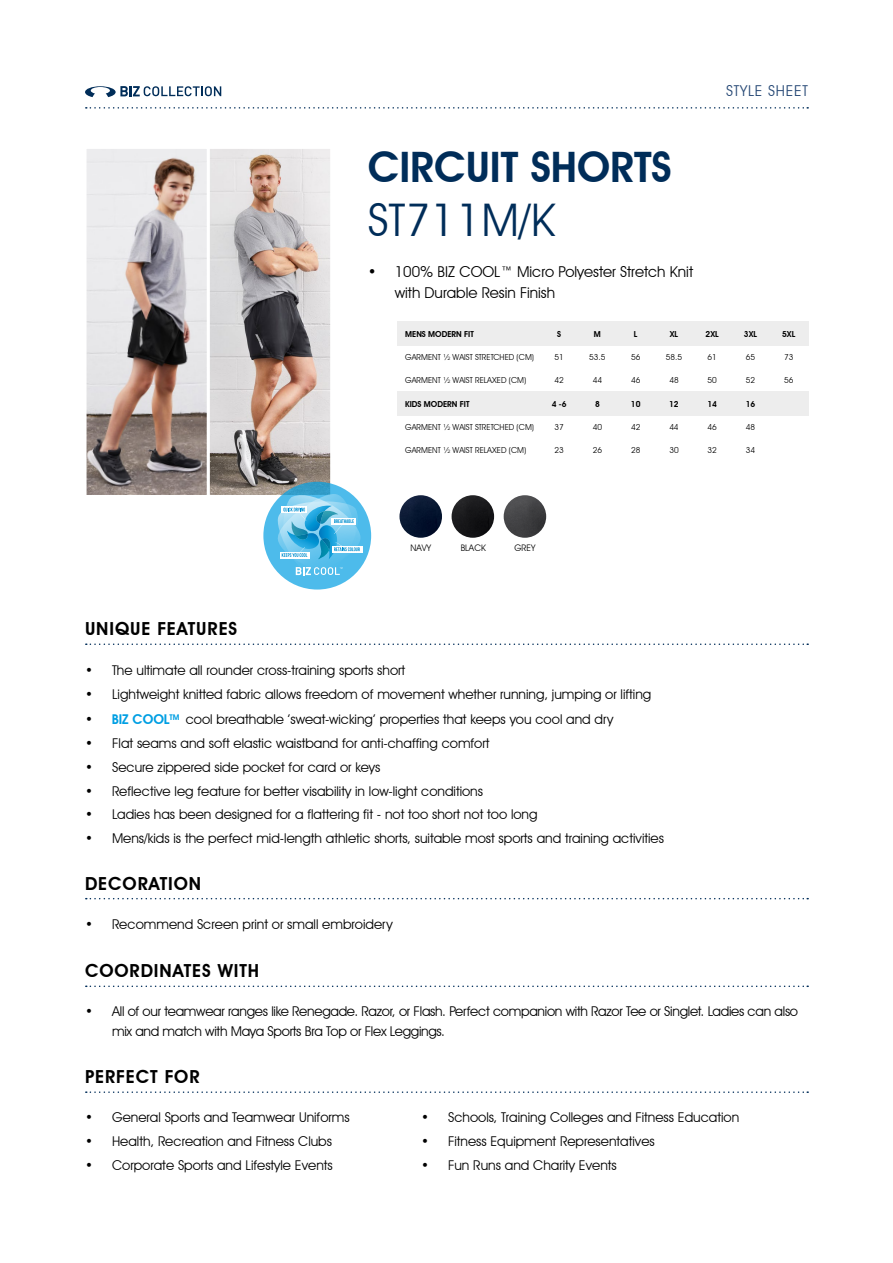
<style>
.page{position:relative;width:893px;height:1263px;background:#fff}
.page>*{position:absolute;margin:0;border:0;box-sizing:border-box;transform-origin:0 0}
.t1{font:45px "Avant Garde IT Cby BT";color:#002d59}
.t2{font:600 42px "Avant Garde IT Cby BT";color:#002d59}
.t3{font:600 18px "Avant Garde IT Cby BT";letter-spacing:.05em;color:#000}
.t4{font:15px/21px "Avant Garde IT Cby BT";color:#000}
.t5{font:15px "Avant Garde IT Cby BT";letter-spacing:.05em;color:#264875}
.t6{font:13.5px "Avant Garde IT Cby BT";color:#000}
.t7{font:13.5px/19.5px "Avant Garde IT Cby BT";letter-spacing:-.02em;color:#000}
.t8{font:9px "Avant Garde IT Cby BT";color:#000}
.t9{font:8.25px "Avant Garde IT Cby BT";color:#000}
.t10{font:600 8.25px "Avant Garde IT Cby BT";color:#000}
.s1{font-weight:600;color:#009fe3}
</style>
<div class="page">
<svg style="left:86px;top:107px;width:722px;height:2px"></svg>
<svg style="left:86px;top:643px;width:722px;height:2px"></svg>
<svg style="left:86px;top:898px;width:722px;height:1px"></svg>
<svg style="left:86px;top:985px;width:722px;height:2px"></svg>
<img style="left:399px;top:495px;width:43px;height:43px;border-radius:21px">
<svg style="left:85px;top:86px;width:136px;height:11px"></svg>
<img style="left:88px;top:150px;width:241px;height:344px">
<div style="left:84px;top:146px;width:126px;height:352px;border:3px solid #fff"></div>
<div style="left:207px;top:146px;width:126px;height:352px;border:3px solid #fff"></div>
<img style="left:452px;top:495px;width:42px;height:43px;border-radius:21px">
<img style="left:504px;top:495px;width:42px;height:43px;border-radius:21px">
<svg style="left:86px;top:1091px;width:722px;height:2px"></svg>
<div style="left:397px;top:322px;width:411px;height:24px;background:#ededed"></div>
<div style="left:397px;top:392px;width:411px;height:24px;background:#ededed"></div>
<svg style="left:263px;top:482px;width:108px;height:107px"></svg>
<svg style="left:275px;top:488px;width:91px;height:93px;background:#70c4e7"></svg>
<h2 class="t2" style="left:368px;top:141px;width:305px">CIRCUIT SHORTS</h2>
<h1 class="t1" style="left:368px;top:192px;width:189px">ST711M/K</h1>
<p class="t4" style="left:395px;top:261px;width:300px;text-indent:-27px">• 100% BIZ COOL™ Micro Polyester Stretch Knit with Durable Resin Finish</p>
<p class="t5" style="left:726px;top:82px;width:83px">STYLE SHEET</p>
<p class="t10" style="left:405px;top:329px;width:70px">MENS MODERN FIT</p>
<p class="t10" style="left:557px;top:329px;width:5px">S</p>
<p class="t10" style="left:594px;top:329px;width:8px">M</p>
<p class="t10" style="left:634px;top:329px;width:5px">L</p>
<p class="t10" style="left:670px;top:329px;width:10px">XL</p>
<p class="t10" style="left:706px;top:329px;width:15px">2XL</p>
<p class="t10" style="left:744px;top:329px;width:15px">3XL</p>
<p class="t10" style="left:782px;top:329px;width:15px">5XL</p>
<p class="t9" style="left:405px;top:352px;width:130px">GARMENT ½ WAIST STRETCHED (CM)</p>
<p class="t9" style="left:554px;top:352px;width:11px">51</p>
<p class="t9" style="left:589px;top:352px;width:18px">53.5</p>
<p class="t9" style="left:631px;top:352px;width:11px">56</p>
<p class="t9" style="left:666px;top:352px;width:18px">58.5</p>
<p class="t9" style="left:708px;top:352px;width:11px">61</p>
<p class="t9" style="left:746px;top:352px;width:11px">65</p>
<p class="t9" style="left:784px;top:352px;width:11px">73</p>
<p class="t9" style="left:405px;top:375px;width:122px">GARMENT ½ WAIST RELAXED (CM)</p>
<p class="t9" style="left:554px;top:375px;width:11px">42</p>
<p class="t9" style="left:593px;top:375px;width:11px">44</p>
<p class="t9" style="left:631px;top:375px;width:11px">46</p>
<p class="t9" style="left:669px;top:375px;width:11px">48</p>
<p class="t9" style="left:708px;top:375px;width:11px">50</p>
<p class="t9" style="left:746px;top:375px;width:11px">52</p>
<p class="t9" style="left:784px;top:375px;width:11px">56</p>
<p class="t10" style="left:405px;top:399px;width:66px">KIDS MODERN FIT</p>
<p class="t10" style="left:552px;top:399px;width:16px">4 -6</p>
<p class="t10" style="left:595px;top:399px;width:6px">8</p>
<p class="t10" style="left:631px;top:399px;width:11px">10</p>
<p class="t10" style="left:669px;top:399px;width:11px">12</p>
<p class="t10" style="left:707px;top:399px;width:11px">14</p>
<p class="t10" style="left:746px;top:399px;width:11px">16</p>
<p class="t9" style="left:405px;top:422px;width:130px">GARMENT ½ WAIST STRETCHED (CM)</p>
<p class="t9" style="left:554px;top:422px;width:11px">37</p>
<p class="t9" style="left:593px;top:422px;width:11px">40</p>
<p class="t9" style="left:631px;top:422px;width:11px">42</p>
<p class="t9" style="left:669px;top:422px;width:11px">44</p>
<p class="t9" style="left:708px;top:422px;width:11px">46</p>
<p class="t9" style="left:746px;top:422px;width:11px">48</p>
<p class="t9" style="left:405px;top:445px;width:122px">GARMENT ½ WAIST RELAXED (CM)</p>
<p class="t9" style="left:554px;top:445px;width:11px">23</p>
<p class="t9" style="left:593px;top:445px;width:11px">26</p>
<p class="t9" style="left:631px;top:445px;width:11px">28</p>
<p class="t9" style="left:669px;top:445px;width:11px">30</p>
<p class="t9" style="left:708px;top:445px;width:11px">32</p>
<p class="t9" style="left:746px;top:445px;width:11px">34</p>
<h3 class="t3" style="left:85px;top:618px;width:154px">UNIQUE FEATURES</h3>
<p class="t8" style="left:411px;top:543px;width:22px">NAVY</p>
<p class="t8" style="left:461px;top:543px;width:27px">BLACK</p>
<p class="t8" style="left:514px;top:543px;width:22px">GREY</p>
<p class="t6" style="left:85px;top:662px;width:322px">• The ultimate all rounder cross-training sports short</p>
<p class="t6" style="left:85px;top:686px;width:568px">• Lightweight knitted fabric allows freedom of movement whether running, jumping or lifting</p>
<p class="t6" style="left:85px;top:711px;width:530px">• <span class="s1">BIZ COOL</span><sup>TM</sup> cool breathable ’sweat-wicking’ properties that keeps you cool and dry</p>
<p class="t6" style="left:85px;top:735px;width:406px">• Flat seams and soft elastic waistband for anti-chaffing comfort</p>
<p class="t6" style="left:85px;top:759px;width:297px">• Secure zippered side pocket for card or keys</p>
<p class="t6" style="left:85px;top:783px;width:400px">• Reflective leg feature for better visability in low-light conditions</p>
<p class="t6" style="left:85px;top:806px;width:454px">• Ladies has been designed for a flattering fit - not too short not too long</p>
<p class="t6" style="left:85px;top:830px;width:580px">• Mens/kids is the perfect mid-length athletic shorts, suitable most sports and training activities</p>
<h3 class="t3" style="left:85px;top:872px;width:118px">DECORATION</h3>
<p class="t6" style="left:85px;top:916px;width:309px">• Recommend Screen print or small embroidery</p>
<h3 class="t3" style="left:85px;top:960px;width:175px">COORDINATES WITH</h3>
<p class="t7" style="left:112px;top:1002px;width:688px;text-indent:-27px">• All of our teamwear ranges like Renegade. Razor, or Flash. Perfect companion with Razor Tee or Singlet. Ladies can also mix and match with Maya Sports Bra Top or Flex Leggings.</p>
<h3 class="t3" style="left:85px;top:1066px;width:116px">PERFECT FOR</h3>
<p class="t6" style="left:85px;top:1109px;width:266px">• General Sports and Teamwear Uniforms</p>
<p class="t6" style="left:85px;top:1133px;width:249px">• Health, Recreation and Fitness Clubs</p>
<p class="t6" style="left:85px;top:1157px;width:249px">• Corporate Sports and Lifestyle Events</p>
<p class="t6" style="left:421px;top:1109px;width:320px">• Schools, Training Colleges and Fitness Education</p>
<p class="t6" style="left:421px;top:1133px;width:235px">• Fitness Equipment Representatives</p>
<p class="t6" style="left:421px;top:1157px;width:197px">• Fun Runs and Charity Events</p>
</div>
